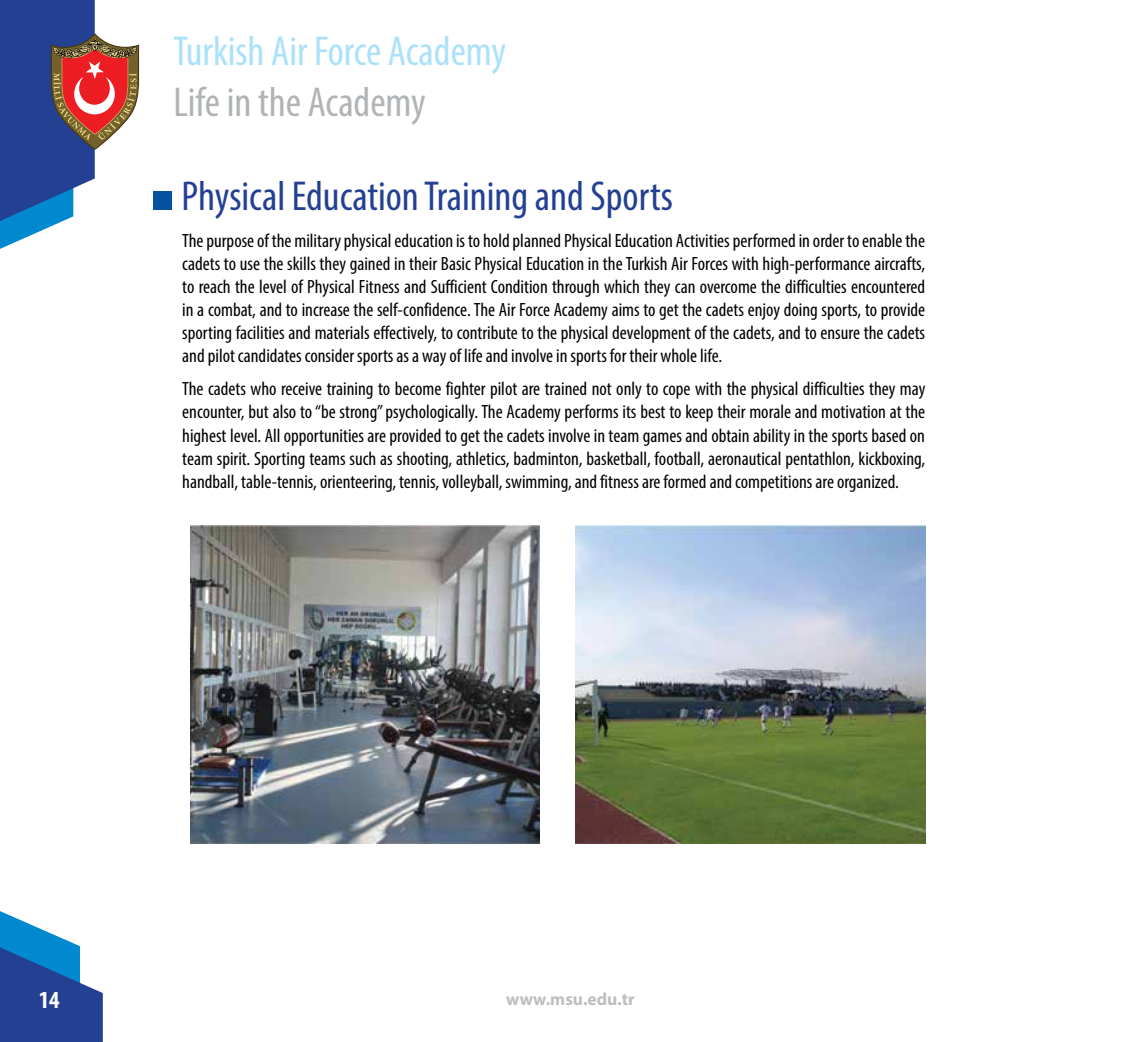
<style>
.page{position:relative;width:1141px;height:1042px;background:#fff}
.page>*{position:absolute;margin:0;border:0;box-sizing:border-box;transform-origin:0 0}
.t1{font:condensed 42px "Myriad Pro";color:#244092}
.t2{font:condensed 42px "Myriad Pro";color:#abe1fa}
.t3{font:condensed 42px "Myriad Pro";color:#b1b4b6}
.t4{font:700 condensed 24.5px "Myriad Pro";color:#fff}
.t5{font:condensed 19.25px/23.1px "Myriad Pro";color:#000;text-align:justify}
.t6{font:700 17.5px "Myriad Pro";color:#bcbec0}
</style>
<div class="page">
<svg style="left:0;top:911px;width:103px;height:131px"></svg>
<svg style="left:0;top:0;width:140px;height:249px"></svg>
<div style="left:153px;top:191px;width:19px;height:19px;background:#05509f"></div>
<img style="left:190px;top:525px;width:350px;height:318px">
<img style="left:576px;top:525px;width:349px;height:318px">
<h1 class="t2" style="left:173px;top:26px;width:334px">Turkish Air Force Academy</h1>
<h1 class="t3" style="left:173px;top:76px;width:254px">Life in the Academy</h1>
<h1 class="t1" style="left:181px;top:171px;width:493px">Physical Education Training and Sports</h1>
<p class="t5" style="left:182px;top:229px;width:745px">The purpose of the military physical education is to hold planned Physical Education Activities performed in order to enable the cadets to use the skills they gained in their Basic Physical Education in the Turkish Air Forces with high-performance aircrafts, to reach the level of Physical Fitness and Sufficient Condition through which they can overcome the difficulties encountered in a combat, and to increase the self-confidence. The Air Force Academy aims to get the cadets enjoy doing sports, to provide sporting facilities and materials effectively, to contribute to the physical development of the cadets, and to ensure the cadets and pilot candidates consider sports as a way of life and involve in sports for their whole life.</p>
<p class="t5" style="left:182px;top:377px;width:745px">The cadets who receive training to become fighter pilot are trained not only to cope with the physical difficulties they may encounter, but also to “be strong” psychologically. The Academy performs its best to keep their morale and motivation at the highest level. All opportunities are provided to get the cadets involve in team games and obtain ability in the sports based on team spirit. Sporting teams such as shooting, athletics, badminton, basketball, football, aeronautical pentathlon, kickboxing, handball, table-tennis, orienteering, tennis, volleyball, swimming, and fitness are formed and competitions are organized.</p>
<p class="t4" style="left:39px;top:985px;width:22px">14</p>
<p class="t6" style="left:506px;top:988px;width:130px">www.msu.edu.tr</p>
</div>
